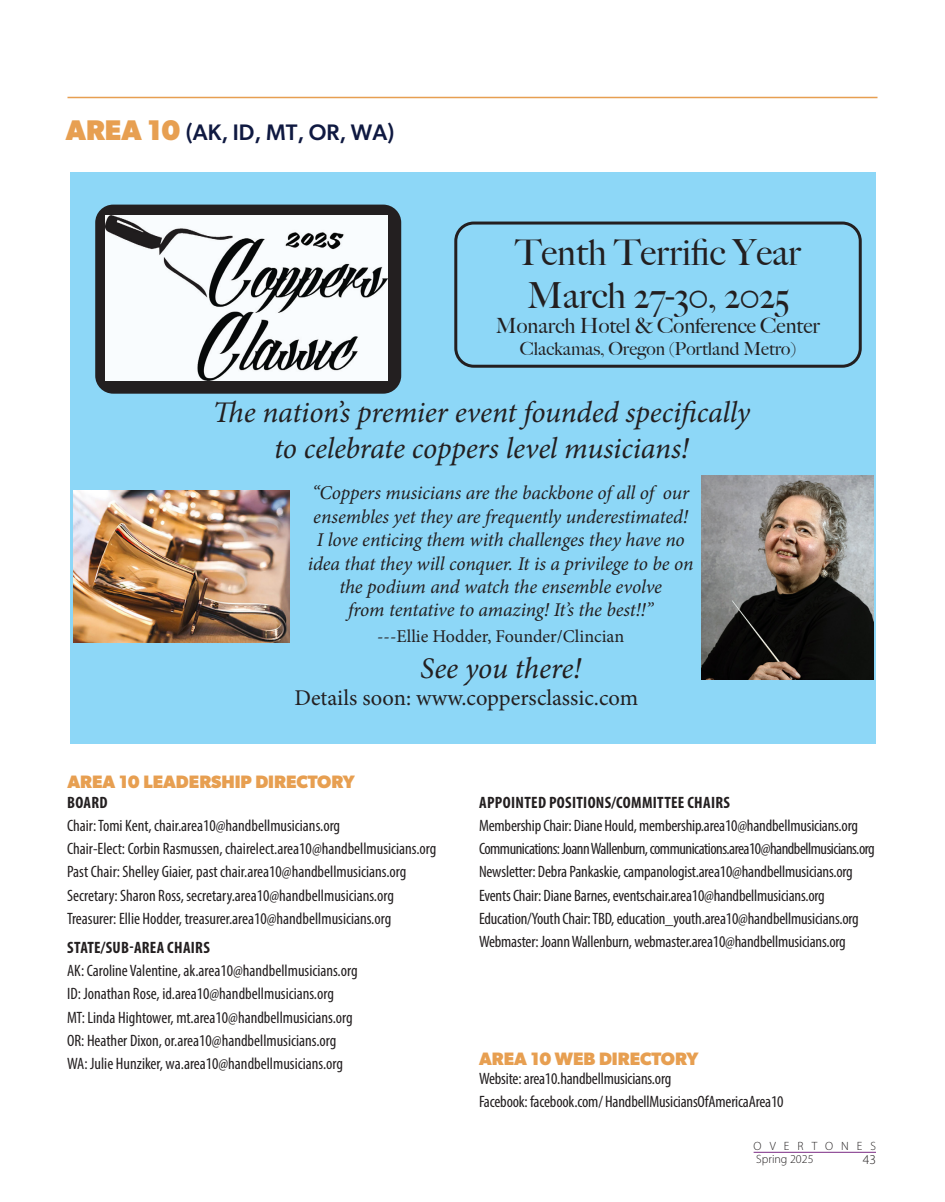
<style>
.page{position:relative;width:945px;height:1202px;background:#fff}
.page>*{position:absolute;margin:0;border:0;box-sizing:border-box;transform-origin:0 0}
.t1{font:500 36px/43.2px "Big Caslon";color:#231f20;text-align:center}
.t2{font:italic 30px/36px "Minion Pro";letter-spacing:-.005em;color:#231f20;text-align:center}
.t3{font:22.5px "Minion Pro";color:#231f20}
.Body_Subhead{font:500 22.5px "Gibson";color:#0f1941}
.t4{font:500 21px "Big Caslon";color:#231f20}
.t5{font:italic 19.5px/23.4px "Minion Pro";letter-spacing:-.005em;color:#231f20;text-align:center}
.Body_Subhead-2{font:700 18px "Gibson";color:#e79f51}
.t6{font:18px "Minion Pro";color:#231f20}
.t7{font:500 18px "Big Caslon";color:#231f20}
.Listing{font:condensed 16.5px "Myriad Pro";letter-spacing:-.01em;color:#231f20}
.AreaChair_Name{font:condensed 16.5px "Myriad Pro";color:#231f20}
.Listing-2{font:condensed 16.5px "Myriad Pro";letter-spacing:-.03em;color:#231f20}
.Listing-3{font:700 condensed 16.5px "Myriad Pro";letter-spacing:.02em;color:#231f20}
.Area_Chair{font:700 condensed 16.5px "Myriad Pro";letter-spacing:.02em;color:#231f20}
.AreaChair_Name-2{font:700 condensed 16.5px "Myriad Pro";letter-spacing:.02em;color:#231f20}
.t8{font:300 13.5px "Myriad Pro";color:#231f20}
.t9{font:300 12px "Myriad Pro";color:#231f20}
.t10{font:300 12px "Myriad Pro";letter-spacing:.67em;color:#231f20}
.s1{font-weight:700;font-size:28.5px;color:#e79f51}
</style>
<div class="page">
<hr style="left:68px;top:97px;width:810px;height:1px;background:#e79f51">
<div style="left:70px;top:172px;width:806px;height:571px;background:#8dd7f7"></div>
<img style="left:702px;top:475px;width:172px;height:204px">
<div style="left:95px;top:205px;width:306px;height:189px;background:#231f20;border-radius:18px"></div>
<img style="left:106px;top:216px;width:281px;height:164px">
<div style="left:454px;top:221px;width:408px;height:147px;border:3px solid #231f20;border-radius:18px"></div>
<img style="left:74px;top:490px;width:215px;height:152px">
<hr style="left:754px;top:1151px;width:122px;height:1px;background:#7b2a83">
<p class="Body_Subhead" style="left:66px;top:119px;width:330px"><span class="s1">AREA 10</span> (AK, ID, MT, OR, WA)</p>
<h1 class="t1" style="left:515px;top:229px;width:287px">Tenth Terrific Year<br>March 27-30, 2025</h1>
<p class="t4" style="left:496px;top:309px;width:326px">Monarch Hotel &amp; Conference Center</p>
<p class="t7" style="left:520px;top:334px;width:278px">Clackamas, Oregon (Portland Metro)</p>
<h2 class="t2" style="left:213px;top:394px;width:539px">The nation’s premier event founded specifically to celebrate coppers level musicians!</h2>
<p class="t5" style="left:308px;top:481px;width:387px">“Coppers musicians are the backbone of all of our ensembles yet they are frequently underestimated!<br>I love enticing them with challenges they have no idea that they will conquer. It is a privilege to be on the podium and watch the ensemble evolve<br>from tentative to amazing! It’s the best!!”</p>
<p class="t6" style="left:377px;top:624px;width:248px">---Ellie Hodder, Founder/Clincian</p>
<h2 class="t2" style="left:420px;top:650px;width:162px">See you there!</h2>
<h3 class="t3" style="left:294px;top:682px;width:345px">Details soon: www.coppersclassic.com</h3>
<p class="Body_Subhead-2" style="left:68px;top:770px;width:289px">AREA 10 LEADERSHIP DIRECTORY</p>
<p class="AreaChair_Name-2" style="left:67px;top:792px;width:42px">BOARD</p>
<p class="AreaChair_Name" style="left:67px;top:816px;width:275px">Chair: Tomi Kent, chair.area10@handbellmusicians.org</p>
<p class="AreaChair_Name" style="left:67px;top:839px;width:371px">Chair-Elect: Corbin Rasmussen, chairelect.area10@handbellmusicians.org</p>
<p class="AreaChair_Name" style="left:67px;top:862px;width:341px">Past Chair: Shelley Giaier, past chair.area10@handbellmusicians.org</p>
<p class="AreaChair_Name" style="left:67px;top:885px;width:328px">Secretary: Sharon Ross, secretary.area10@handbellmusicians.org</p>
<p class="AreaChair_Name" style="left:67px;top:908px;width:326px">Treasurer: Ellie Hodder, treasurer.area10@handbellmusicians.org</p>
<p class="Area_Chair" style="left:67px;top:937px;width:144px">STATE/SUB-AREA CHAIRS</p>
<p class="Listing" style="left:67px;top:961px;width:292px">AK: Caroline Valentine, ak.area10@handbellmusicians.org</p>
<p class="Listing" style="left:67px;top:984px;width:268px">ID: Jonathan Rose, id.area10@handbellmusicians.org</p>
<p class="Listing" style="left:67px;top:1007px;width:287px">MT: Linda Hightower, mt.area10@handbellmusicians.org</p>
<p class="Listing" style="left:67px;top:1030px;width:271px">OR: Heather Dixon, or.area10@handbellmusicians.org</p>
<p class="Listing" style="left:67px;top:1053px;width:277px">WA: Julie Hunziker, wa.area10@handbellmusicians.org</p>
<p class="Listing-3" style="left:479px;top:792px;width:252px">APPOINTED POSITIONS/COMMITTEE CHAIRS</p>
<p class="Listing" style="left:479px;top:816px;width:380px">Membership Chair: Diane Hould, membership.area10@handbellmusicians.org</p>
<p class="Listing-2" style="left:479px;top:839px;width:397px">Communications: Joann Wallenburn, communications.area10@handbellmusicians.org</p>
<p class="Listing" style="left:479px;top:862px;width:375px">Newsletter: Debra Pankaskie, campanologist.area10@handbellmusicians.org</p>
<p class="Listing" style="left:479px;top:885px;width:347px">Events Chair: Diane Barnes, eventschair.area10@handbellmusicians.org</p>
<p class="Listing" style="left:479px;top:908px;width:381px">Education/Youth Chair: TBD, education_youth.area10@handbellmusicians.org</p>
<p class="Listing" style="left:479px;top:931px;width:368px">Webmaster: Joann Wallenburn, webmaster.area10@handbellmusicians.org</p>
<p class="Body_Subhead-2" style="left:479px;top:1047px;width:221px">AREA 10 WEB DIRECTORY</p>
<p class="Listing" style="left:479px;top:1069px;width:194px">Website: area10.handbellmusicians.org</p>
<p class="Listing" style="left:479px;top:1092px;width:306px">Facebook: facebook.com/ HandbellMusiciansOfAmericaArea10</p>
<p class="t10" style="left:754px;top:1138px;width:124px">OVERTONES</p>
<p class="t9" style="left:756px;top:1152px;width:59px">Spring 2025</p>
<p class="t8" style="left:863px;top:1151px;width:15px">43</p>
</div>
